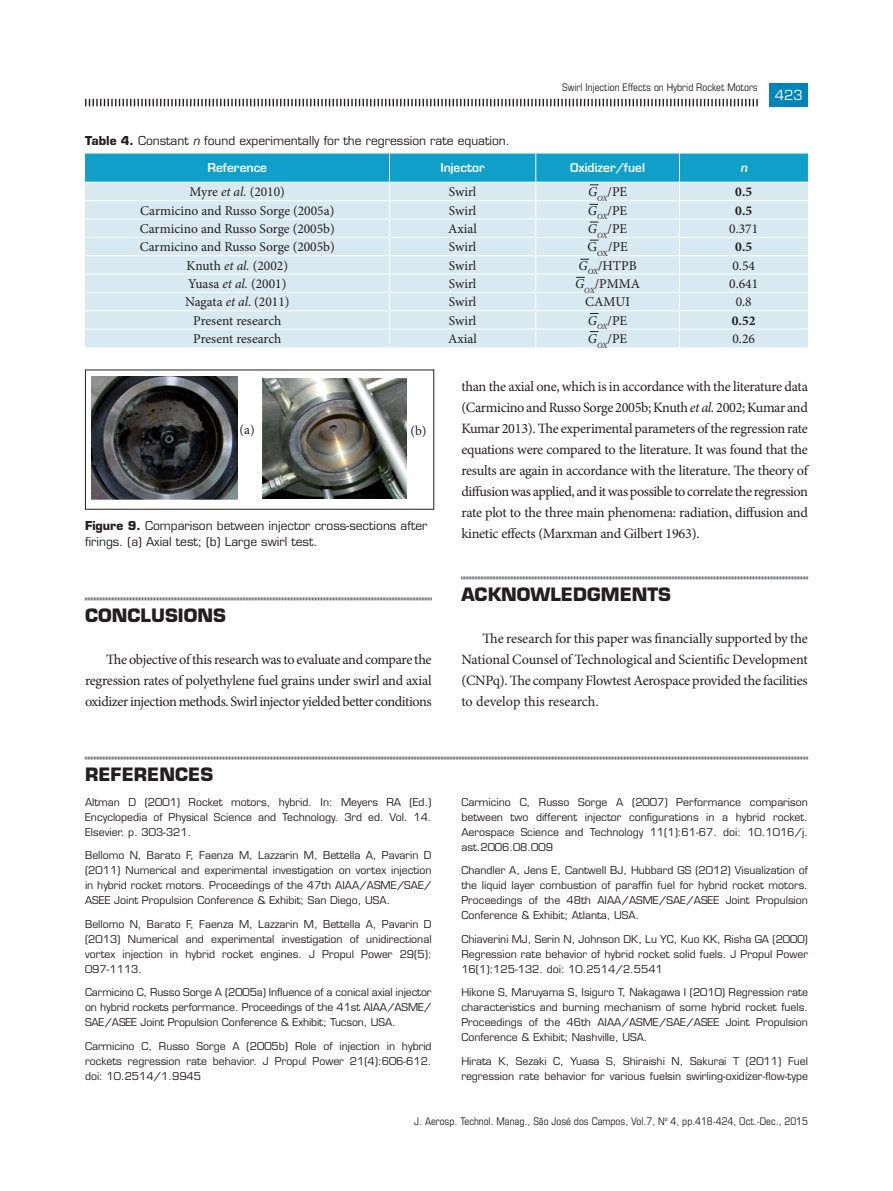
<style>
.page{position:relative;width:893px;height:1191px;background:#fff}
.page>*{position:absolute;margin:0;border:0;box-sizing:border-box;transform-origin:0 0}
.t1{font:700 18px "Eurostile LT Std";color:#231f20}
.t2{font:14.25px/21px "Minion Pro";letter-spacing:-.02em;color:#231f20;text-align:justify}
.t3{font:13.5px "Minion Pro";color:#231f20}
.t4{font:700 13.5px "Minion Pro";color:#231f20}
.t5{font:13.5px "Eurostile LT Std";color:#fff}
.t6{font:12px/16.5px "Eurostile LT Std";color:#231f20}
.t7{font:600 12px "Eurostile LT Std";color:#fff}
.t8{font:italic 600 12px "Eurostile LT Std";color:#fff}
.t9{font:10.5px/15px "Eurostile LT Std";color:#231f20;text-align:justify}
.t10{font:condensed 10.5px "Eurostile LT Std";color:#231f20}
.s1{font-weight:700}
.s2{font-style:italic}
</style>
<div class="page">
<svg style="left:85px;top:99px;width:673px;height:7px"></svg>
<div style="left:770px;top:83px;width:38px;height:23px;background:#0083b6"></div>
<img style="left:91px;top:376px;width:147px;height:123px">
<img style="left:263px;top:379px;width:143px;height:119px">
<svg style="left:461px;top:576px;width:347px;height:4px"></svg>
<svg style="left:85px;top:756px;width:723px;height:4px;background:#b4b5b6"></svg>
<svg style="left:85px;top:597px;width:347px;height:4px"></svg>
<svg style="left:85px;top:153px;width:723px;height:194px;background:#bcdfeb"></svg>
<p class="t10" style="left:562px;top:81px;width:197px">Swirl Injection Effects on Hybrid Rocket Motors</p>
<p class="t6" style="left:85px;top:133px;width:426px"><span class="s1">TABLE 4.</span> Constant <span class="s2">n</span> found experimentally for the regression rate equation.</p>
<p class="t7" style="left:207px;top:160px;width:61px">Reference</p>
<p class="t7" style="left:440px;top:160px;width:46px">Injector</p>
<p class="t7" style="left:570px;top:160px;width:76px">Oxidizer/fuel</p>
<p class="t8" style="left:740px;top:160px;width:9px">n</p>
<p class="t3" style="left:190px;top:183px;width:97px">Myre <span class="s2">et al.</span> (2010)</p>
<p class="t3" style="left:449px;top:183px;width:29px">Swirl</p>
<p class="t3" style="left:588px;top:183px;width:41px"><span class="s2">G</span><sub>OX</sub>/PE</p>
<p class="t4" style="left:735px;top:182px;width:18px">0.5</p>
<p class="t3" style="left:140px;top:201px;width:196px">Carmicino and Russo Sorge (2005a)</p>
<p class="t3" style="left:449px;top:201px;width:29px">Swirl</p>
<p class="t3" style="left:588px;top:201px;width:41px"><span class="s2">G</span><sub>OX</sub>/PE</p>
<p class="t4" style="left:735px;top:201px;width:18px">0.5</p>
<p class="t3" style="left:140px;top:220px;width:197px">Carmicino and Russo Sorge (2005b)</p>
<p class="t3" style="left:448px;top:220px;width:30px">Axial</p>
<p class="t3" style="left:588px;top:220px;width:41px"><span class="s2">G</span><sub>OX</sub>/PE</p>
<p class="t3" style="left:729px;top:220px;width:30px">0.371</p>
<p class="t3" style="left:140px;top:238px;width:197px">Carmicino and Russo Sorge (2005b)</p>
<p class="t3" style="left:449px;top:238px;width:29px">Swirl</p>
<p class="t3" style="left:588px;top:238px;width:42px">G<sub>OX</sub>/PE</p>
<p class="t4" style="left:735px;top:238px;width:18px">0.5</p>
<p class="t3" style="left:187px;top:256px;width:103px">Knuth <span class="s2">et al.</span> (2002)</p>
<p class="t3" style="left:449px;top:256px;width:29px">Swirl</p>
<p class="t3" style="left:578px;top:256px;width:60px"><span class="s2">G</span><sub>OX</sub>/HTPB</p>
<p class="t3" style="left:732px;top:256px;width:24px">0.54</p>
<p class="t3" style="left:188px;top:275px;width:100px">Yuasa <span class="s2">et al.</span> (2001)</p>
<p class="t3" style="left:449px;top:275px;width:29px">Swirl</p>
<p class="t3" style="left:575px;top:275px;width:67px"><span class="s2">G</span><sub>OX</sub>/PMMA</p>
<p class="t3" style="left:729px;top:275px;width:30px">0.641</p>
<p class="t3" style="left:185px;top:293px;width:106px">Nagata <span class="s2">et al</span>. (2011)</p>
<p class="t3" style="left:449px;top:293px;width:29px">Swirl</p>
<p class="t3" style="left:585px;top:293px;width:46px">CAMUI</p>
<p class="t3" style="left:736px;top:293px;width:18px">0.8</p>
<p class="t3" style="left:193px;top:311px;width:90px">Present research</p>
<p class="t3" style="left:449px;top:311px;width:29px">Swirl</p>
<p class="t3" style="left:588px;top:311px;width:41px"><span class="s2">G</span><sub>OX</sub>/PE</p>
<p class="t4" style="left:732px;top:311px;width:25px">0.52</p>
<p class="t3" style="left:193px;top:330px;width:90px">Present research</p>
<p class="t3" style="left:448px;top:330px;width:30px">Axial</p>
<p class="t3" style="left:588px;top:330px;width:41px"><span class="s2">G</span><sub>OX</sub>/PE</p>
<p class="t3" style="left:732px;top:330px;width:24px">0.26</p>
<p class="t5" style="left:775px;top:86px;width:29px">423</p>
<p class="t3" style="left:239px;top:420px;width:17px">(a)</p>
<p class="t3" style="left:410px;top:421px;width:18px">(b)</p>
<p class="t6" style="left:85px;top:517px;width:344px"><span class="s1">FIGURE 9.</span> Comparison between injector cross-sections after firings. (a) Axial test; (b) Large swirl test.</p>
<h1 class="t1" style="left:85px;top:604px;width:28px">CONC</h1>
<h1 class="t1" style="left:141px;top:604px;width:24px">LUSIONS</h1>
<h2 class="t2" style="left:85px;top:648px;width:348px;text-indent:21px">The objective of this research was to evaluate and compare the regression rates of polyethylene fuel grains under swirl and axial oxidizer injection methods. Swirl injector yielded better conditions</h2>
<h1 class="t1" style="left:85px;top:763px;width:130px">REFERENCES</h1>
<p class="t9" style="left:85px;top:794px;width:348px">Altman D (2001) Rocket motors, hybrid. In: Meyers RA (Ed.)<br>Encyclopedia of Physical Science and Technology. 3rd ed. Vol. 14.<br>Elsevier. p. 303-321.</p>
<p class="t9" style="left:85px;top:848px;width:348px">Bellomo N, Barato F, Faenza M, Lazzarin M, Bettella A, Pavarin D (2011) Numerical and experimental investigation on vortex injection in hybrid rocket motors. Proceedings of the 47th AIAA/ASME/SAE/ ASEE Joint Propulsion Conference &amp; Exhibit; San Diego, USA.</p>
<p class="t9" style="left:85px;top:916px;width:348px">Bellomo N, Barato F, Faenza M, Lazzarin M, Bettella A, Pavarin D (2013) Numerical and experimental investigation of unidirectional vortex injection in hybrid rocket engines. J Propul Power 29(5):<br>097-1113.</p>
<p class="t9" style="left:85px;top:985px;width:348px">Carmicino C, Russo Sorge A (2005a) Influence of a conical axial injector on hybrid rockets performance. Proceedings of the 41st AIAA/ASME/ SAE/ASEE Joint Propulsion Conference &amp; Exhibit; Tucson, USA.</p>
<p class="t9" style="left:85px;top:1038px;width:348px">Carmicino C, Russo Sorge A (2005b) Role of injection in hybrid rockets regression rate behavior. J Propul Power 21(4):606-612. doi: 10.2514/1.9945</p>
<p class="t2" style="left:461px;top:375px;width:348px">than the axial one, which is in accordance with the literature data (Carmicino and Russo Sorge 2005b; Knuth <span class="s2">et al.</span> 2002; Kumar and Kumar 2013). The experimental parameters of the regression rate equations were compared to the literature. It was found that the results are again in accordance with the literature. The theory of diffusion was applied, and it was possible to correlate the regression rate plot to the three main phenomena: radiation, diffusion and kinetic effects (Marxman and Gilbert 1963).</p>
<h1 class="t1" style="left:461px;top:583px;width:172px">ACKNOWLEDGMENTS</h1>
<h2 class="t2" style="left:461px;top:627px;width:348px;text-indent:21px">The research for this paper was financially supported by the National Counsel of Technological and Scientific Development (CNPq). The company Flowtest Aerospace provided the facilities to develop this research.</h2>
<p class="t9" style="left:461px;top:794px;width:348px">Carmicino C, Russo Sorge A (2007) Performance comparison between two different injector configurations in a hybrid rocket.<br>Aerospace Science and Technology 11(1):61-67. doi: 10.1016/j. ast.2006.08.009</p>
<p class="t9" style="left:461px;top:863px;width:348px">Chandler A, Jens E, Cantwell BJ, Hubbard GS (2012) Visualization of the liquid layer combustion of paraffin fuel for hybrid rocket motors.<br>Proceedings of the 48th AIAA/ASME/SAE/ASEE Joint Propulsion Conference &amp; Exhibit; Atlanta, USA.</p>
<p class="t9" style="left:461px;top:931px;width:348px">Chiaverini MJ, Serin N, Johnson DK, Lu YC, Kuo KK, Risha GA (2000)<br>Regression rate behavior of hybrid rocket solid fuels. J Propul Power 16(1):125-132. doi: 10.2514/2.5541</p>
<p class="t9" style="left:461px;top:985px;width:348px">Hikone S, Maruyama S, Isiguro T, Nakagawa I (2010) Regression rate characteristics and burning mechanism of some hybrid rocket fuels.<br>Proceedings of the 46th AIAA/ASME/SAE/ASEE Joint Propulsion Conference &amp; Exhibit; Nashville, USA.</p>
<p class="t9" style="left:461px;top:1053px;width:348px">Hirata K, Sezaki C, Yuasa S, Shiraishi N, Sakurai T (2011) Fuel regression rate behavior for various fuelsin swirling-oxidizer-flow-type</p>
<p class="t10" style="left:414px;top:1114px;width:395px">J. Aerosp. Technol. Manag., São José dos Campos, Vol.7, N<sup>o</sup> 4, pp.418-424, Oct.-Dec., 2015</p>
</div>
